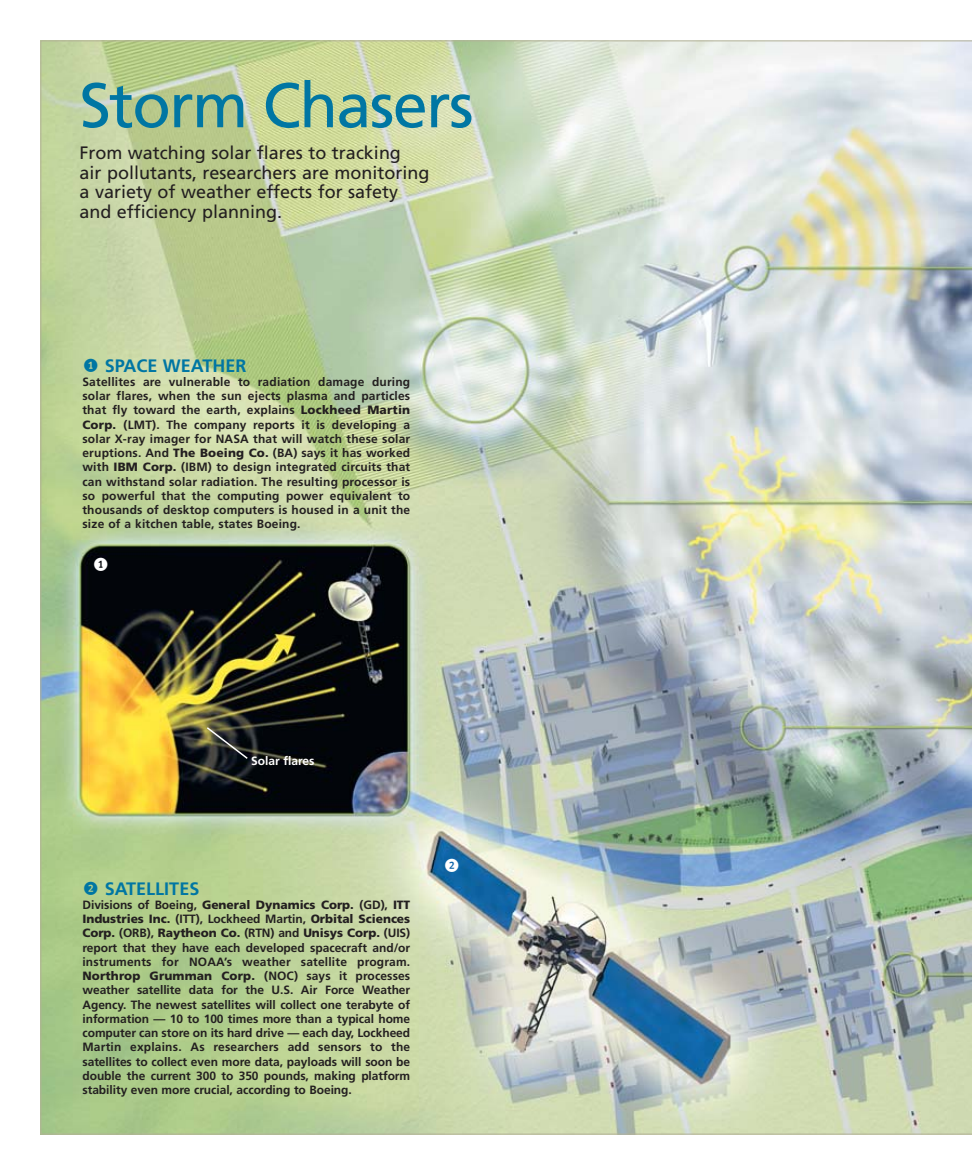
<style>
.page{position:relative;width:972px;height:1175px;background:#fff}
.page>*{position:absolute;margin:0;border:0;box-sizing:border-box;transform-origin:0 0}
.t1{font:63px "Frutiger";letter-spacing:-.025em;color:#0076a3}
.t2{font:18px/19.5px "Frutiger";color:#231f20}
.t3{font:700 18px "Frutiger";color:#0076a3}
.t4{font:700 12px/14.2px "Frutiger";letter-spacing:.005em;color:#231f20;text-align:justify}
.t5{font:700 12px "Frutiger";color:#fff}
.s1{font-weight:900}
</style>
<div class="page">
<img style="left:40px;top:40px;width:932px;height:1094px">
<svg style="left:205px;top:725px;width:44px;height:35px"></svg>
<svg style="left:84px;top:358px;width:13px;height:13px"></svg>
<svg style="left:94px;top:557px;width:14px;height:14px"></svg>
<svg style="left:84px;top:881px;width:13px;height:13px"></svg>
<svg style="left:445px;top:858px;width:14px;height:13px"></svg>
<h1 class="t1" style="left:79px;top:80px;width:396px">Storm Chasers</h1>
<h2 class="t2" style="left:79px;top:144px;width:352px">From watching solar flares to tracking<br>air pollutants, researchers are monitoring a variety of weather effects for safety and efficiency planning.</h2>
<h2 class="t3" style="left:105px;top:358px;width:143px">SPACE WEATHER</h2>
<p class="t4" style="left:82px;top:375px;width:329px">Satellites are vulnerable to radiation damage during solar flares, when the sun ejects plasma and particles that fly toward the earth, explains <span class="s1">Lockheed Martin Corp.</span> (LMT). The company reports it is developing a solar X-ray imager for NASA that will watch these solar eruptions. And <span class="s1">The Boeing Co.</span> (BA) says it has worked with <span class="s1">IBM Corp.</span> (IBM) to design integrated circuits that can withstand solar radiation. The resulting processor is so powerful that the computing power equivalent to thousands of desktop computers is housed in a unit the size of a kitchen table, states Boeing.</p>
<p class="t5" style="left:251px;top:756px;width:65px">Solar flares</p>
<h2 class="t3" style="left:105px;top:881px;width:96px">SATELLITES</h2>
<p class="t4" style="left:82px;top:898px;width:329px">Divisions of Boeing, <span class="s1">General Dynamics Corp.</span> (GD), <span class="s1">ITT Industries Inc.</span> (ITT), Lockheed Martin, <span class="s1">Orbital Sciences Corp.</span> (ORB), <span class="s1">Raytheon Co.</span> (RTN) and <span class="s1">Unisys Corp.</span> (UIS) report that they have each developed spacecraft and/or instruments for NOAA’s weather satellite program.<br><span class="s1">Northrop Grumman Corp.</span> (NOC) says it processes weather satellite data for the U.S. Air Force Weather Agency. The newest satellites will collect one terabyte of information — 10 to 100 times more than a typical home computer can store on its hard drive — each day, Lockheed Martin explains. As researchers add sensors to the satellites to collect even more data, payloads will soon be double the current 300 to 350 pounds, making platform stability even more crucial, according to Boeing.</p>
</div>
